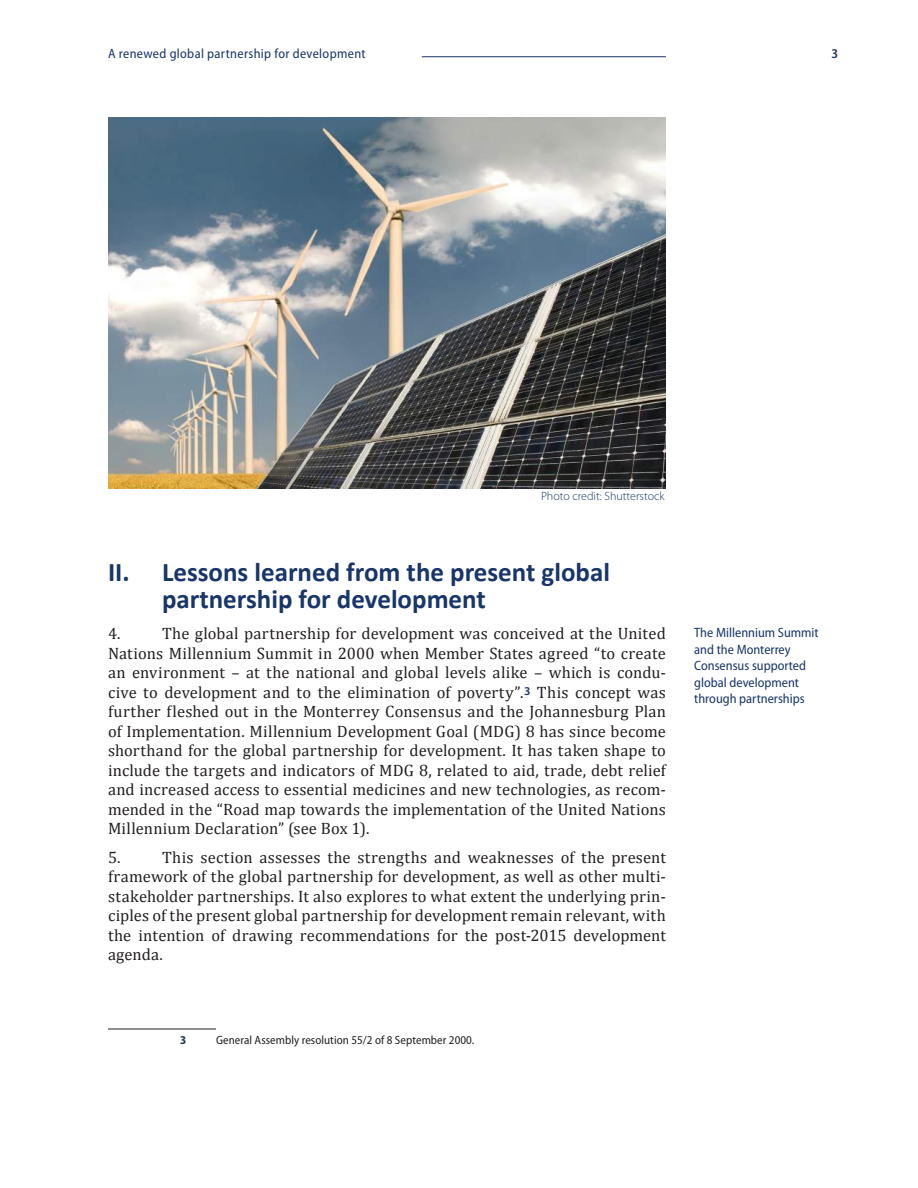
<style>
.page{position:relative;width:918px;height:1188px;background:#fff}
.page>*{position:absolute;margin:0;border:0;box-sizing:border-box;transform-origin:0 0}
.t1{font:700 27px/27px "Calibri";color:#183669}
.t2{font:16.5px/19.5px "Cambria";letter-spacing:.005em;color:#231f20;text-align:justify}
.t3{font:semi-condensed 13.5px/16.5px "Myriad Pro";color:#183669}
.t4{font:semi-condensed 13.5px "Myriad Pro";letter-spacing:.025em;color:#183669}
.t5{font:600 semi-condensed 13.5px "Myriad Pro";color:#183669}
.t6{font:semi-condensed 12px "Myriad Pro";letter-spacing:.005em;color:#231f20}
.t7{font:300 12px "Myriad Pro";color:#183669}
.t8{font:700 semi-condensed 12px "Myriad Pro";color:#183669}
</style>
<div class="page">
<hr style="left:422px;top:56px;width:244px;height:1px;background:#183669">
<hr style="left:108px;top:1029px;width:108px;height:1px;background:#231f20">
<img style="left:108px;top:117px;width:558px;height:371px">
<p class="t4" style="left:108px;top:46px;width:259px">A renewed global partnership for development</p>
<p class="t5" style="left:832px;top:46px;width:8px">3</p>
<p class="t7" style="left:541px;top:489px;width:125px">Photo credit: Shutterstock</p>
<h1 class="t1" style="left:162px;top:557px;width:450px;text-indent:-54px">II. Lessons learned from the present global partnership for development</h1>
<p class="t2" style="left:108px;top:624px;width:14px">4.</p>
<p class="t2" style="left:108px;top:624px;width:560px;text-indent:54px">The global partnership for development was conceived at the United Nations Millennium Summit in 2000 when Member States agreed “to create an environment – at the national and global levels alike – which is condu&shy;cive to development and to the elimination of poverty”.<sup>3</sup> This concept was further fleshed out in the Monterrey Consensus and the Johannesburg Plan of Implementation. Millennium Development Goal (MDG) 8 has since become shorthand for the global partnership for development. It has taken shape to include the targets and indicators of MDG 8, related to aid, trade, debt relief and increased access to essential medicines and new technologies, as recom&shy;mended in the “Road map towards the implementation of the United Nations Millennium Declaration” (see Box 1).</p>
<p class="t2" style="left:108px;top:847px;width:14px">5.</p>
<p class="t2" style="left:108px;top:847px;width:560px;text-indent:54px">This section assesses the strengths and weaknesses of the present framework of the global partnership for development, as well as other multi&shy;stakeholder partnerships. It also explores to what extent the underlying prin&shy;ciples of the present global partnership for development remain relevant, with the intention of drawing recommendations for the post-2015 development agenda.</p>
<p class="t3" style="left:694px;top:625px;width:126px">The Millennium Summit and the Monterrey<br>Consensus supported global development through partnerships</p>
<p class="t8" style="left:180px;top:1033px;width:8px">3</p>
<p class="t6" style="left:216px;top:1033px;width:260px">General Assembly resolution 55/2 of 8 September 2000.</p>
</div>
